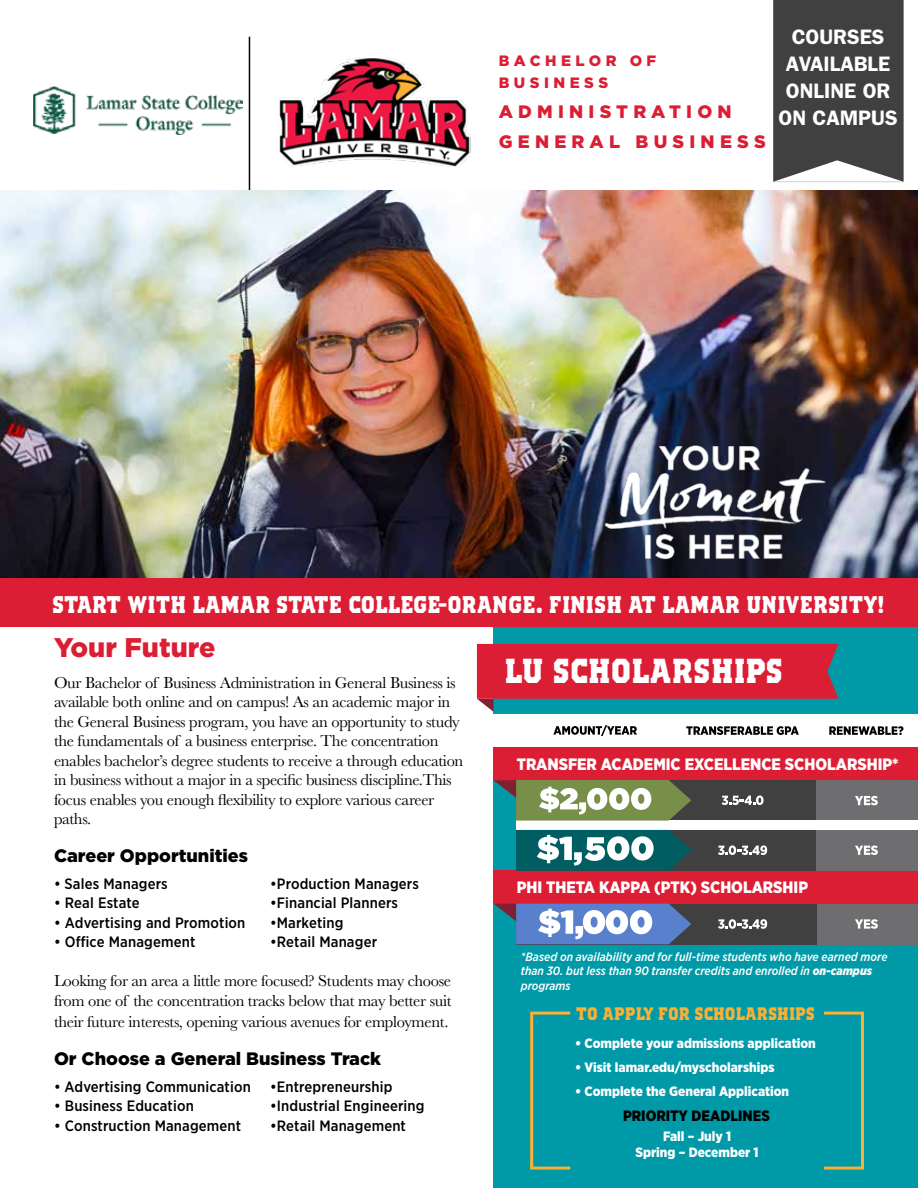
<style>
.page{position:relative;width:918px;height:1188px;background:#fff}
.page>*{position:absolute;margin:0;border:0;box-sizing:border-box;transform-origin:0 0}
.t1{font:700 34.5px "Lamar";color:#fff}
.t2{font:900 27px "Gotham";color:#dc1e35}
.t3{font:700 24px "Lamar";color:#fff}
.t4{font:600 21px/27px "ITC Franklin Gothic Std";color:#fff;text-align:center}
.t5{font:900 18px "Gotham";color:#000}
.t6{font:900 18px/30px "Gotham";letter-spacing:.29em;color:#dc1e35}
.t7{font:700 18px "Lamar";color:#fbb034}
.t8{font:16.5px/19.5px "Baskerville";letter-spacing:-.02em;color:#000}
.t9{font:900 16.5px "Gotham Narrow";color:#fff}
.t10{font:500 15px "Gotham Narrow";letter-spacing:.01em;color:#000}
.t11{font:900 15px/21.6px "Gotham";letter-spacing:.3em;color:#dc1e35}
.t12{font:900 15px "Gotham Narrow";color:#000}
.t13{font:900 13.5px/16.2px "Gotham Narrow";color:#fff;text-align:center}
.t14{font:italic 500 12px/14.4px "Gotham Narrow";color:#fff}
.s1{font-weight:900}
</style>
<div class="page">
<div style="left:494px;top:597px;width:424px;height:591px;background:#0099a8"></div>
<img style="left:278px;top:57px;width:192px;height:110px">
<hr style="left:249px;top:37px;width:1px;height:153px;background:#000">
<div style="left:0;top:577px;width:918px;height:49px;background:#dc1e35"></div>
<svg style="left:477px;top:644px;width:361px;height:68px"></svg>
<div style="left:816px;top:904px;width:102px;height:40px;background:#6e6e70"></div>
<div style="left:494px;top:714px;width:424px;height:33px;background:#fff"></div>
<div style="left:494px;top:747px;width:424px;height:33px;background:#dc1e35"></div>
<div style="left:516px;top:780px;width:300px;height:41px;background:#404040"></div>
<div style="left:816px;top:780px;width:102px;height:41px;background:#6e6e70"></div>
<div style="left:516px;top:821px;width:402px;height:9px;background:#fff"></div>
<div style="left:494px;top:871px;width:424px;height:33px;background:#dc1e35"></div>
<div style="left:516px;top:830px;width:384px;height:41px;background:#404040"></div>
<div style="left:816px;top:830px;width:102px;height:41px;background:#6e6e70"></div>
<div style="left:516px;top:904px;width:300px;height:40px;background:#404040"></div>
<svg style="left:516px;top:830px;width:175px;height:41px;background:#428286"></svg>
<svg style="left:722px;top:795px;width:42px;height:10px"></svg>
<svg style="left:855px;top:796px;width:23px;height:9px"></svg>
<svg style="left:718px;top:845px;width:49px;height:10px"></svg>
<svg style="left:718px;top:919px;width:49px;height:10px"></svg>
<svg style="left:855px;top:919px;width:23px;height:10px"></svg>
<svg style="left:855px;top:846px;width:23px;height:9px"></svg>
<svg style="left:494px;top:904px;width:197px;height:40px;background:#7699c8"></svg>
<svg style="left:494px;top:780px;width:197px;height:41px;background:#869f76"></svg>
<svg style="left:553px;top:725px;width:84px;height:11px"></svg>
<svg style="left:686px;top:726px;width:113px;height:9px"></svg>
<svg style="left:829px;top:726px;width:74px;height:9px"></svg>
<div style="left:530px;top:1012px;width:42px;height:158px;border:3px solid #fbb034"></div>
<div style="left:822px;top:1012px;width:42px;height:158px;border:3px solid #fbb034"></div>
<svg style="left:773px;top:0;width:131px;height:182px;background:#4c4c4c"></svg>
<img style="left:34px;top:87px;width:209px;height:47px">
<img style="left:0;top:190px;width:918px;height:387px">
<img style="left:595px;top:434px;width:243px;height:135px">
<p class="t11" style="left:499px;top:50px;width:159px">BACHELOR OF<br>BUSINESS</p>
<p class="t6" style="left:499px;top:96px;width:269px">ADMINISTRATION<br>GENERAL BUSINESS</p>
<p class="t4" style="left:779px;top:23px;width:121px">COURSES<br>AVAILABLE<br>ONLINE OR<br>ON CAMPUS</p>
<h3 class="t3" style="left:52px;top:590px;width:834px">START WITH LAMAR STATE COLLEGE-ORANGE. FINISH AT LAMAR UNIVERSITY!</h3>
<h2 class="t2" style="left:54px;top:628px;width:163px">Your Future</h2>
<p class="t8" style="left:54px;top:673px;width:411px">Our Bachelor of Business Administration in General Business is available both online and on campus! As an academic major in the General Business program, you have an opportunity to study the fundamentals of a business enterprise. The concentration enables bachelor’s degree students to receive a through education in business without a major in a specific business discipline.This focus enables you enough flexibility to explore various career paths.</p>
<p class="t5" style="left:54px;top:843px;width:196px">Career Opportunities</p>
<p class="t10" style="left:54px;top:874px;width:115px">• Sales Managers</p>
<p class="t10" style="left:270px;top:874px;width:150px">•Production Managers</p>
<p class="t10" style="left:54px;top:893px;width:87px">• Real Estate</p>
<p class="t10" style="left:270px;top:893px;width:130px">•Financial Planners</p>
<p class="t10" style="left:54px;top:913px;width:193px">• Advertising and Promotion</p>
<p class="t10" style="left:270px;top:913px;width:75px">•Marketing</p>
<p class="t10" style="left:54px;top:932px;width:143px">• Office Management</p>
<p class="t10" style="left:270px;top:932px;width:109px">•Retail Manager</p>
<p class="t8" style="left:54px;top:971px;width:399px">Looking for an area a little more focused? Students may choose from one of the concentration tracks below that may better suit</p>
<p class="t8" style="left:54px;top:1012px;width:396px">their future interests, opening various avenues for employment.</p>
<p class="t5" style="left:54px;top:1046px;width:329px">Or Choose a General Business Track</p>
<p class="t10" style="left:54px;top:1077px;width:198px">• Advertising Communication</p>
<p class="t10" style="left:270px;top:1077px;width:124px">•Entrepreneurship</p>
<p class="t10" style="left:54px;top:1096px;width:141px">• Business Education</p>
<p class="t10" style="left:270px;top:1096px;width:156px">•Industrial Engineering</p>
<p class="t10" style="left:54px;top:1116px;width:189px">• Construction Management</p>
<p class="t10" style="left:270px;top:1116px;width:137px">•Retail Management</p>
<h1 class="t1" style="left:504px;top:650px;width:280px">LU SCHOLARSHIPS</h1>
<p class="t9" style="left:517px;top:754px;width:383px">TRANSFER ACADEMIC EXCELLENCE SCHOLARSHIP*</p>
<p class="t9" style="left:517px;top:877px;width:293px">PHI THETA KAPPA (PTK) SCHOLARSHIP</p>
<p class="t14" style="left:521px;top:949px;width:368px">*Based on availability and for full-time students who have earned more than 30. but less than 90 transfer credits and enrolled in <span class="s1">on-campus </span>programs</p>
<p class="t7" style="left:576px;top:1002px;width:241px">TO APPLY FOR SCHOLARSHIPS</p>
<p class="t13" style="left:575px;top:1035px;width:242px">• Complete your admissions application</p>
<p class="t13" style="left:575px;top:1059px;width:201px">• Visit lamar.edu/myscholarships</p>
<p class="t13" style="left:575px;top:1083px;width:216px">• Complete the General Application</p>
<p class="t12" style="left:623px;top:1106px;width:148px">PRIORITY DEADLINES</p>
<p class="t13" style="left:636px;top:1128px;width:125px">Fall – July 1<br>Spring – December 1</p>
</div>
